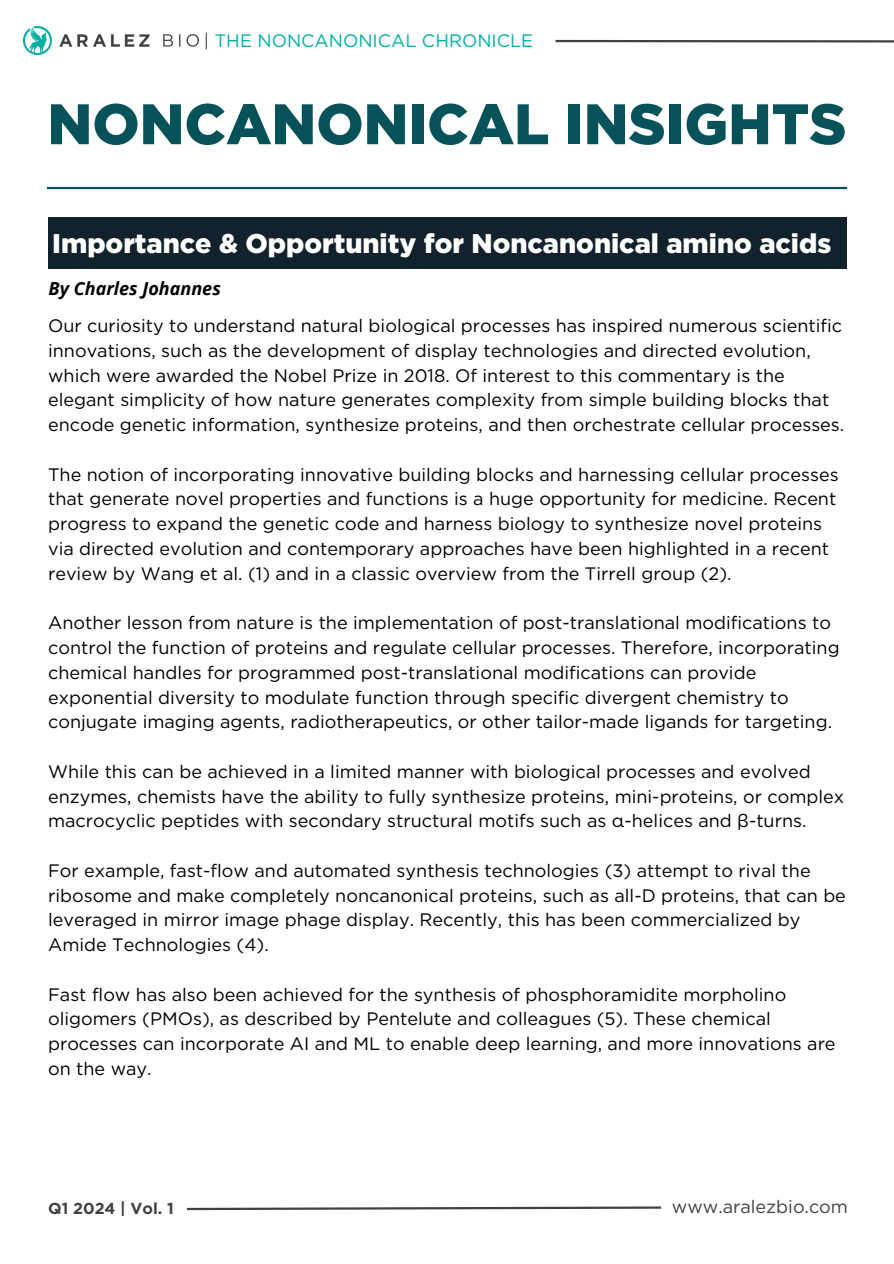
<style>
.page{position:relative;width:894px;height:1264px;background:#fff}
.page>*{position:absolute;margin:0;border:0;box-sizing:border-box;transform-origin:0 0}
.t1{font:900 57px "Gotham";color:#055358}
.t2{font:900 27px "Gotham";color:#fff}
.t3{font:18px/24.8px "Gotham";color:#000}
.t4{font:18px "Gotham";color:#00aea6}
.t5{font:18px "Gotham";color:#444041}
.t6{font:italic 700 18px "Open Sans";color:#000}
.t7{font:700 15.9px "Gotham";color:#444041}
.s1{color:#444041}
</style>
<div class="page">
<svg style="left:186px;top:1206px;width:476px;height:5px"></svg>
<img style="left:24px;top:27px;width:174px;height:28px">
<svg style="left:555px;top:39px;width:338px;height:4px"></svg>
<hr style="left:47px;top:187px;width:799px;height:2px;background:#055358">
<div style="left:49px;top:217px;width:797px;height:52px;background:#11222c"></div>
<h4 class="t4" style="left:204px;top:29px;width:331px"><span class="s1">|</span> THE NONCANONICAL CHRONICLE</h4>
<h2 class="t1" style="left:47px;top:89px;width:800px">NONCANONICAL INSIGHTS</h2>
<p class="t2" style="left:52px;top:227px;width:780px">Importance &amp; Opportunity for Noncanonical amino acids</p>
<h5 class="t6" style="left:49px;top:275px;width:174px">By Charles Johannes</h5>
<h5 class="t3" style="left:48px;top:313px;width:797px">Our curiosity to understand natural biological processes has inspired numerous scientific innovations, such as the development of display technologies and directed evolution, which were awarded the Nobel Prize in 2018. Of interest to this commentary is the elegant simplicity of how nature generates complexity from simple building blocks that encode genetic information, synthesize proteins, and then orchestrate cellular processes.</h5>
<h5 class="t3" style="left:48px;top:462px;width:792px">The notion of incorporating innovative building blocks and harnessing cellular processes that generate novel properties and functions is a huge opportunity for medicine. Recent progress to expand the genetic code and harness biology to synthesize novel proteins via directed evolution and contemporary approaches have been highlighted in a recent review by Wang et al. (1) and in a classic overview from the Tirrell group (2).</h5>
<h5 class="t3" style="left:48px;top:610px;width:792px">Another lesson from nature is the implementation of post-translational modifications to control the function of proteins and regulate cellular processes. Therefore, incorporating chemical handles for programmed post-translational modifications can provide exponential diversity to modulate function through specific divergent chemistry to conjugate imaging agents, radiotherapeutics, or other tailor-made ligands for targeting.</h5>
<h5 class="t3" style="left:48px;top:759px;width:797px">While this can be achieved in a limited manner with biological processes and evolved enzymes, chemists have the ability to fully synthesize proteins, mini-proteins, or complex macrocyclic peptides with secondary structural motifs such as α-helices and β-turns.</h5>
<h5 class="t3" style="left:48px;top:858px;width:799px">For example, fast-flow and automated synthesis technologies (3) attempt to rival the ribosome and make completely noncanonical proteins, such as all-D proteins, that can be leveraged in mirror image phage display. Recently, this has been commercialized by Amide Technologies (4).</h5>
<h5 class="t3" style="left:48px;top:981px;width:788px">Fast flow has also been achieved for the synthesis of phosphoramidite morpholino oligomers (PMOs), as described by Pentelute and colleagues (5). These chemical processes can incorporate AI and ML to enable deep learning, and more innovations are on the way.</h5>
<p class="t7" style="left:48px;top:1198px;width:127px">Q1 2024 | Vol. 1</p>
<h3 class="t5" style="left:671px;top:1195px;width:177px">www.aralezbio.com</h3>
</div>
